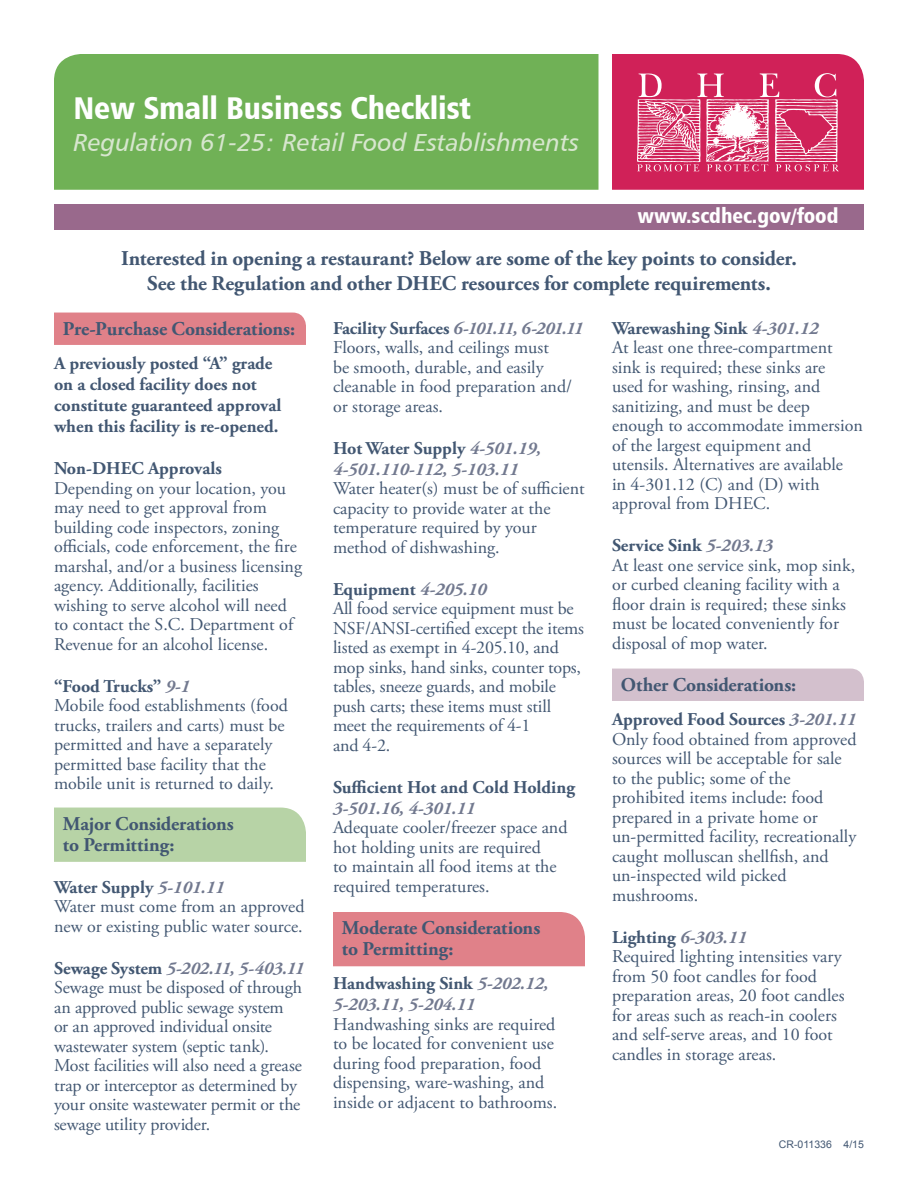
<style>
.page{position:relative;width:918px;height:1188px;background:#fff}
.page>*{position:absolute;margin:0;border:0;box-sizing:border-box;transform-origin:0 0}
.t1{font:31.5px "Humanist 777 BT Black Condensed B";letter-spacing:-.005em;color:#fff}
.t2{font:24.75px "Humanist 777 BT Italic B";color:#d7e6ce}
.t3{font:700 21px/25.2px "Adobe Garamond Pro";letter-spacing:-.01em;color:#425772;text-align:center}
.t4{font:21px "Humanist 777 BT Black Condensed B";letter-spacing:-.005em;color:#fff}
.t5{font:700 19.5px/21px "Adobe Garamond Pro";letter-spacing:-.005em;color:#425772}
.t6{font:18px/19.5px "Adobe Garamond Pro";color:#425772}
.t7{font:700 18px/21px "Adobe Garamond Pro";color:#425772}
.t8{font:italic 700 18px/21px "Adobe Garamond Pro";color:#72798f}
.t9{font:10.5px "Arial";color:#425772}
.s1{font-weight:700}
.s2{font-weight:700;font-style:italic;color:#72798f}
.s3{font-style:normal;color:#425772}
</style>
<div class="page">
<div style="left:54px;top:808px;width:252px;height:54px;background:#b7d3a6"></div>
<div style="left:54px;top:54px;width:544px;height:136px;background:#70b156"></div>
<svg style="left:612px;top:54px;width:252px;height:136px;background:#d84875"></svg>
<div style="left:54px;top:313px;width:252px;height:32px;background:#e08189"></div>
<div style="left:54px;top:204px;width:810px;height:26px;background:#99698c"></div>
<div style="left:333px;top:912px;width:252px;height:54px;background:#e08189"></div>
<div style="left:612px;top:669px;width:252px;height:32px;background:#d3c0cd"></div>
<h1 class="t1" style="left:73px;top:88px;width:399px">New Small Business Checklist</h1>
<h2 class="t2" style="left:73px;top:127px;width:507px">Regulation 61-25: Retail Food Establishments</h2>
<p class="t4" style="left:637px;top:202px;width:203px">www.scdhec.gov/food</p>
<p class="t3" style="left:121px;top:246px;width:677px">Interested in opening a restaurant? Below are some of the key points to consider.<br>See the Regulation and other DHEC resources for complete requirements.</p>
<p class="t5" style="left:63px;top:319px;width:234px">Pre-Purchase Considerations:</p>
<p class="t7" style="left:54px;top:354px;width:229px">A previously posted “A” grade on a closed facility does not constitute guaranteed approval when this facility is re-opened.</p>
<p class="t7" style="left:54px;top:459px;width:169px">Non-DHEC Approvals</p>
<p class="t6" style="left:54px;top:479px;width:250px">Depending on your location, you may need to get approval from building code inspectors, zoning officials, code enforcement, the fire marshal, and/or a business licensing agency. Additionally, facilities wishing to serve alcohol will need to contact the S.C. Department of Revenue for an alcohol license.</p>
<p class="t6" style="left:54px;top:677px;width:235px"><span class="s1">“Food Trucks”</span> <span class="s2">9-1<br></span>Mobile food establishments (food trucks, trailers and carts) must be permitted and have a separately permitted base facility that the mobile unit is returned to daily.</p>
<p class="t5" style="left:63px;top:814px;width:172px">Major Considerations to Permitting:</p>
<p class="t6" style="left:54px;top:878px;width:252px"><span class="s1">Water Supply</span> <span class="s2">5-101.11<br></span>Water must come from an approved new or existing public water source.</p>
<p class="t6" style="left:54px;top:959px;width:252px"><span class="s1">Sewage System</span> <span class="s2">5-202.11, 5-403.11<br></span>Sewage must be disposed of through an approved public sewage system<br>or an approved individual onsite wastewater system (septic tank).<br>Most facilities will also need a grease trap or interceptor as determined by your onsite wastewater permit or the sewage utility provider.</p>
<p class="t6" style="left:333px;top:319px;width:252px"><span class="s1">Facility Surfaces</span> <span class="s2">6-101.11, 6-201.11<br></span>Floors, walls, and ceilings must<br>be smooth, durable, and easily cleanable in food preparation and/ or storage areas.</p>
<p class="t8" style="left:333px;top:438px;width:210px"><span class="s3">Hot Water Supply</span> 4-501.19,<br>4-501.110-112, 5-103.11</p>
<p class="t6" style="left:333px;top:479px;width:253px">Water heater(s) must be of sufficient capacity to provide water at the temperature required by your method of dishwashing.</p>
<p class="t6" style="left:333px;top:580px;width:253px"><span class="s1">Equipment</span> <span class="s2">4-205.10<br></span>All food service equipment must be<br>NSF/ANSI-certified except the items listed as exempt in 4-205.10, and mop sinks, hand sinks, counter tops, tables, sneeze guards, and mobile push carts; these items must still meet the requirements of 4-1<br>and 4-2.</p>
<p class="t7" style="left:333px;top:777px;width:243px">Sufficient Hot and Cold Holding</p>
<p class="t8" style="left:333px;top:798px;width:144px">3-501.16, 4-301.11</p>
<p class="t6" style="left:333px;top:818px;width:236px">Adequate cooler/freezer space and hot holding units are required<br>to maintain all food items at the required temperatures.</p>
<p class="t5" style="left:342px;top:917px;width:200px">Moderate Considerations to Permitting:</p>
<p class="t8" style="left:333px;top:973px;width:217px"><span class="s3">Handwashing Sink</span> 5-202.12,<br>5-203.11, 5-204.11</p>
<p class="t6" style="left:333px;top:1015px;width:226px">Handwashing sinks are required to be located for convenient use during food preparation, food dispensing, ware-washing, and inside or adjacent to bathrooms.</p>
<p class="t6" style="left:612px;top:319px;width:252px"><span class="s1">Warewashing Sink</span> <span class="s2">4-301.12<br></span>At least one three-compartment sink is required; these sinks are<br>used for washing, rinsing, and sanitizing, and must be deep enough to accommodate immersion of the largest equipment and utensils. Alternatives are available<br>in 4-301.12 (C) and (D) with approval from DHEC.</p>
<p class="t6" style="left:612px;top:536px;width:245px"><span class="s1">Service Sink</span> <span class="s2">5-203.13<br></span>At least one service sink, mop sink, or curbed cleaning facility with a floor drain is required; these sinks must be located conveniently for disposal of mop water.</p>
<p class="t5" style="left:621px;top:674px;width:177px">Other Considerations:</p>
<p class="t6" style="left:612px;top:710px;width:246px"><span class="s1">Approved Food Sources</span> <span class="s2">3-201.11<br></span>Only food obtained from approved sources will be acceptable for sale to the public; some of the prohibited items include: food prepared in a private home or un-permitted facility, recreationally caught molluscan shellfish, and un-inspected wild picked mushrooms.</p>
<p class="t6" style="left:612px;top:928px;width:234px"><span class="s1">Lighting</span> <span class="s2">6-303.11<br></span>Required lighting intensities vary from 50 foot candles for food preparation areas, 20 foot candles for areas such as reach-in coolers and self-serve areas, and 10 foot candles in storage areas.</p>
<p class="t9" style="left:779px;top:1137px;width:87px">CR-011336 4/15</p>
</div>
